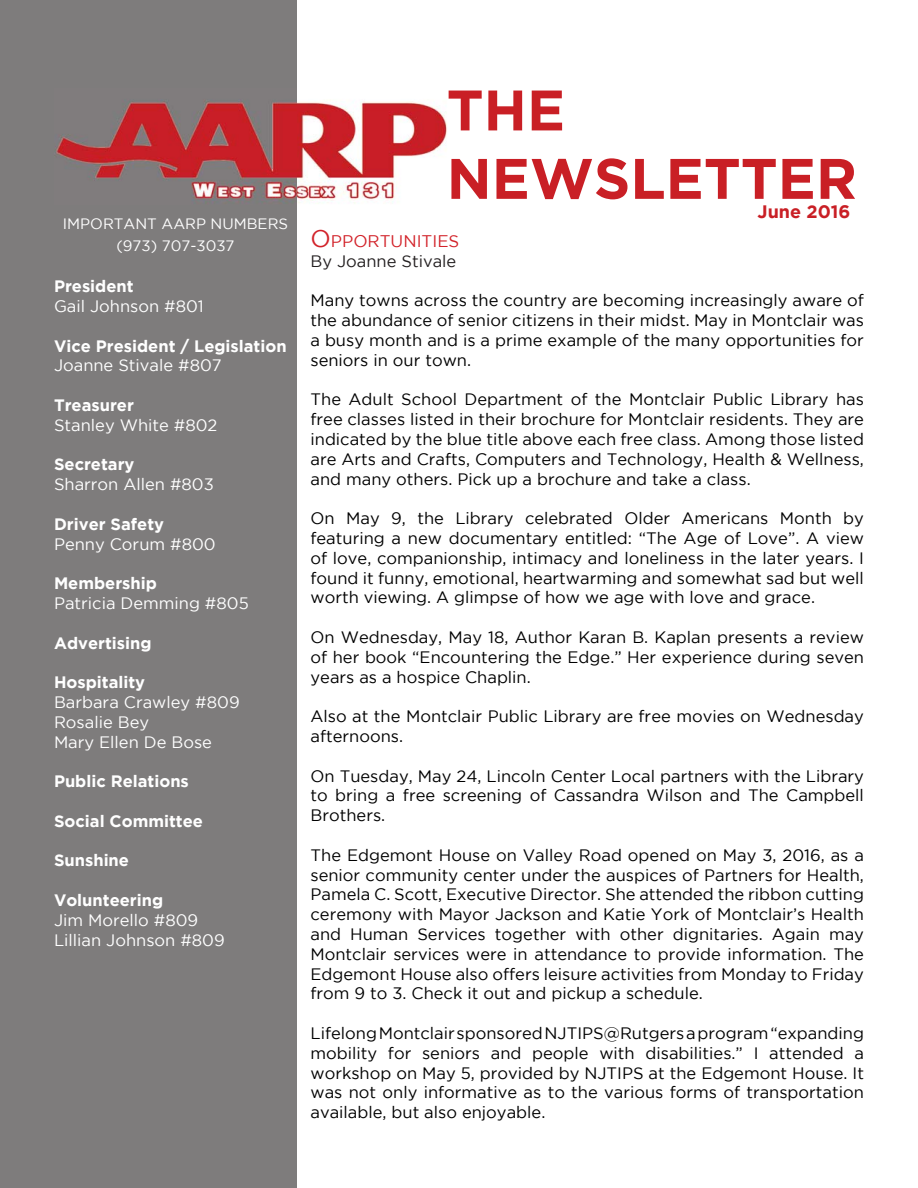
<style>
.page{position:relative;width:918px;height:1188px;background:#fff}
.page>*{position:absolute;margin:0;border:0;box-sizing:border-box;transform-origin:0 0}
.t1{font:700 57px/68.4px "Gotham";color:#c91f25}
.t2{font:700 18px "Gotham";color:#c91f25}
.t3{font:16.8px "Gotham";color:#d2232a}
.t4{font:16.5px/19.8px "Gotham";color:#000;text-align:justify}
.t5{font:16.5px/19.8px "Gotham";color:#fff}
.t6{font:700 16.5px "Gotham";color:#fff}
.t7{font:16.5px "Gotham";color:#231f20}
.t8{font:15px/21.6px "Gotham";color:#fff;text-align:center}
.s1{font-size:24px}
</style>
<div class="page">
<div style="left:0;top:0;width:297px;height:1188px;background:#7e7c7c"></div>
<img style="left:55px;top:100px;width:392px;height:104px">
<p class="t8" style="left:63px;top:214px;width:227px">IMPORTANT AARP NUMBERS (973) 707-3037</p>
<p class="t6" style="left:54px;top:280px;width:81px">President</p>
<p class="t5" style="left:54px;top:297px;width:151px">Gail Johnson #801</p>
<p class="t6" style="left:54px;top:339px;width:234px">Vice President / Legislation</p>
<p class="t5" style="left:54px;top:357px;width:169px">Joanne Stivale #807</p>
<p class="t6" style="left:54px;top:399px;width:81px">Treasurer</p>
<p class="t5" style="left:54px;top:416px;width:165px">Stanley White #802</p>
<p class="t6" style="left:54px;top:458px;width:82px">Secretary</p>
<p class="t5" style="left:54px;top:476px;width:161px">Sharron Allen #803</p>
<p class="t6" style="left:54px;top:518px;width:112px">Driver Safety</p>
<p class="t5" style="left:54px;top:535px;width:163px">Penny Corum #800</p>
<p class="t6" style="left:54px;top:577px;width:104px">Membership</p>
<p class="t5" style="left:54px;top:594px;width:196px">Patricia Demming #805</p>
<p class="t6" style="left:54px;top:636px;width:99px">Advertising</p>
<p class="t6" style="left:54px;top:676px;width:93px">Hospitality</p>
<p class="t5" style="left:54px;top:693px;width:187px">Barbara Crawley #809<br>Rosalie Bey<br>Mary Ellen De Bose</p>
<p class="t6" style="left:54px;top:775px;width:136px">Public Relations</p>
<p class="t6" style="left:54px;top:815px;width:151px">Social Committee</p>
<p class="t6" style="left:54px;top:854px;width:77px">Sunshine</p>
<p class="t6" style="left:54px;top:894px;width:111px">Volunteering</p>
<p class="t5" style="left:54px;top:911px;width:172px">Jim Morello #809<br>Lillian Johnson #809</p>
<h1 class="t1" style="left:447px;top:80px;width:412px">THE<br>NEWSLETTER</h1>
<p class="t2" style="left:758px;top:205px;width:94px">June 2016</p>
<p class="t3" style="left:311px;top:235px;width:150px"><span class="s1">O</span>PPORTUNITIES</p>
<p class="t7" style="left:311px;top:255px;width:147px">By Joanne Stivale</p>
<p class="t4" style="left:311px;top:292px;width:555px">Many towns across the country are becoming increasingly aware of the abundance of senior citizens in their midst. May in Montclair was a busy month and is a prime example of the many opportunities for seniors in our town.</p>
<p class="t4" style="left:311px;top:391px;width:555px">The Adult School Department of the Montclair Public Library has free classes listed in their brochure for Montclair residents. They are indicated by the blue title above each free class. Among those listed are Arts and Crafts, Computers and Technology, Health &amp; Wellness, and many others. Pick up a brochure and take a class.</p>
<p class="t4" style="left:311px;top:510px;width:555px">On May 9, the Library celebrated Older Americans Month by featuring a new documentary entitled: “The Age of Love”. A view of love, companionship, intimacy and loneliness in the later years. I found it funny, emotional, heartwarming and somewhat sad but well worth viewing. A glimpse of how we age with love and grace.</p>
<p class="t4" style="left:311px;top:628px;width:555px">On Wednesday, May 18, Author Karan B. Kaplan presents a review of her book “Encountering the Edge.” Her experience during seven years as a hospice Chaplin.</p>
<p class="t4" style="left:311px;top:708px;width:555px">Also at the Montclair Public Library are free movies on Wednesday afternoons.</p>
<p class="t4" style="left:311px;top:767px;width:555px">On Tuesday, May 24, Lincoln Center Local partners with the Library to bring a free screening of Cassandra Wilson and The Campbell Brothers.</p>
<p class="t4" style="left:311px;top:846px;width:555px">The Edgemont House on Valley Road opened on May 3, 2016, as a senior community center under the auspices of Partners for Health, Pamela C. Scott, Executive Director. She attended the ribbon cutting ceremony with Mayor Jackson and Katie York of Montclair’s Health and Human Services together with other dignitaries. Again may Montclair services were in attendance to provide information. The Edgemont House also offers leisure activities from Monday to Friday from 9 to 3. Check it out and pickup a schedule.</p>
<p class="t4" style="left:311px;top:1024px;width:555px">Lifelong Montclair sponsored NJTIPS@Rutgers a program “expanding mobility for seniors and people with disabilities.” I attended a workshop on May 5, provided by NJTIPS at the Edgemont House. It was not only informative as to the various forms of transportation available, but also enjoyable.</p>
</div>
